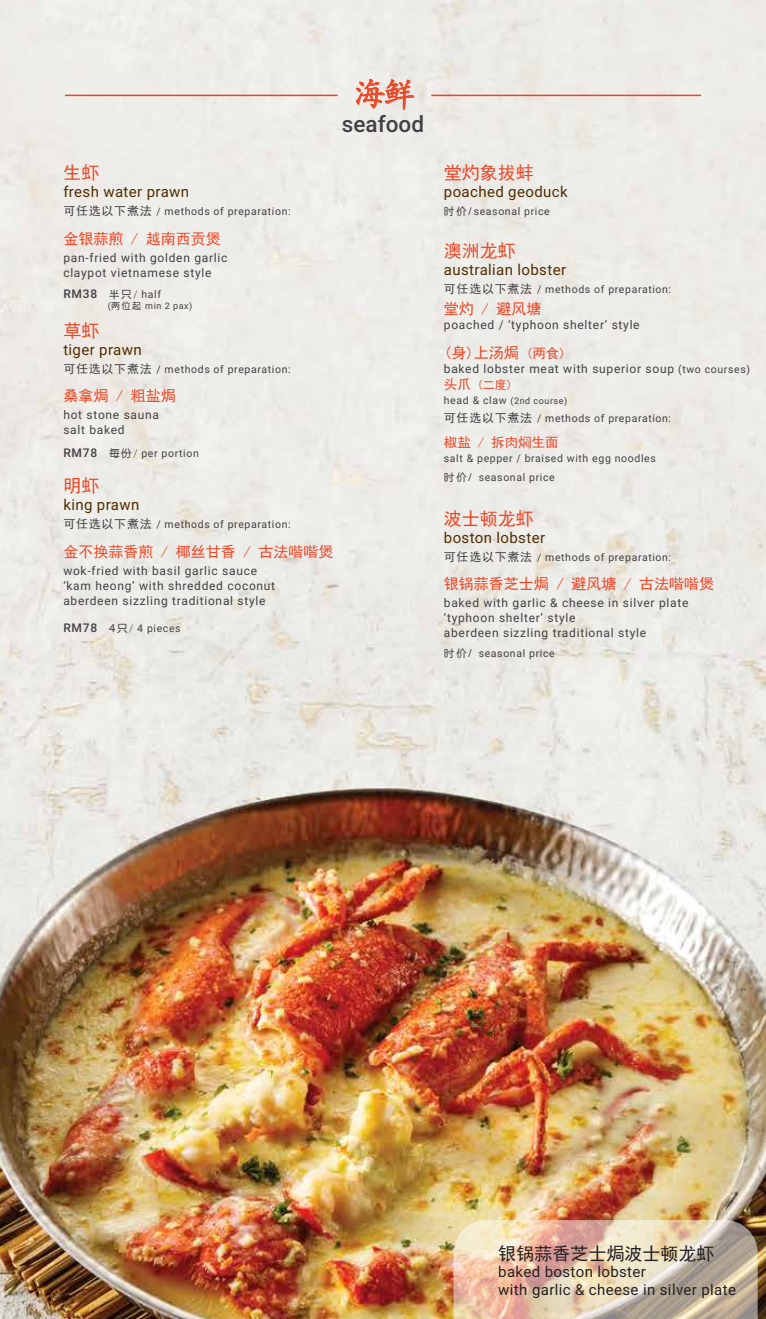
<style>
.page{position:relative;width:766px;height:1319px;background:#fff}
.page>*{position:absolute;margin:0;border:0;box-sizing:border-box;transform-origin:0 0}
.t1{font:33px "ST Kaiti";color:#ed4524}
.t2{font:500 22.5px "Roboto";color:#414042}
.t3{font:18px "Sim Hei";color:#ed4524}
.t4{font:18px "Sim Hei";color:#231f20}
.t5{font:15px "Roboto";letter-spacing:.025em;color:#4f2c00}
.t6{font:15px "Sim Hei";color:#ed4524}
.t7{font:15px/18px "Roboto";letter-spacing:.025em;color:#231f20}
.t8{font:13.5px "Sim Hei";color:#ed4524}
.t9{font:12px/15px "Roboto";letter-spacing:.06em;color:#414042}
.t10{font:500 12px "Roboto";color:#414042}
.t11{font:12px "Sim Hei";color:#ed4524}
.t12{font:10.5px/19.5px "Roboto";letter-spacing:.06em;color:#414042}
.t13{font:9px "Roboto";letter-spacing:.06em;color:#414042}
.s1{font-family:"Sim Hei";font-size:12px}
.s2{font-family:"i Yuan Ti";font-weight:400;font-size:10.5px}
.s3{font-weight:300;font-size:10.5px}
.s4{font-weight:400;font-size:10.5px}
.s5{font-family:"i Yuan Ti"}
.s6{font-weight:500;font-size:12px}
.s7{font-weight:300}
.s8{font-size:13.5px}
.s9{font-size:10.5px}
</style>
<div class="page">
<img style="left:0;top:0;width:765px;height:1318px">
<svg style="left:453px;top:1219px;width:304px;height:99px;background:#dbc2aa"></svg>
<svg style="left:355px;top:79px;width:59px;height:31px;background:#ecb9ac"></svg>
<hr style="left:431px;top:95px;width:269px;height:1px;background:#ed4524">
<hr style="left:65px;top:95px;width:272px;height:1px;background:#ed4524">
<h1 class="t1" style="left:352px;top:71px;width:64px">海鲜</h1>
<h2 class="t2" style="left:342px;top:108px;width:84px">seafood</h2>
<h3 class="t3" style="left:63px;top:164px;width:37px">生虾</h3>
<p class="t5" style="left:63px;top:181px;width:127px">fresh water prawn</p>
<p class="t12" style="left:63px;top:201px;width:229px"><span class="s1">可任选以下煮法</span> / methods of preparation:</p>
<p class="t6" style="left:63px;top:231px;width:159px">金银蒜煎 / 越南西贡煲</p>
<p class="t9" style="left:63px;top:249px;width:165px">pan-fried with golden garlic claypot vietnamese style</p>
<p class="t10" style="left:63px;top:285px;width:99px">RM38 <span class="s2">半只</span><span class="s3">/</span> <span class="s4">half</span></p>
<p class="t13" style="left:108px;top:299px;width:86px">(<span class="s5">两位起</span> min 2 pax)</p>
<h3 class="t3" style="left:63px;top:321px;width:37px">草虾</h3>
<p class="t5" style="left:63px;top:339px;width:80px">tiger prawn</p>
<p class="t12" style="left:63px;top:358px;width:229px"><span class="s1">可任选以下煮法</span> / methods of preparation:</p>
<p class="t6" style="left:63px;top:388px;width:114px">桑拿焗 / 粗盐焗</p>
<p class="t9" style="left:63px;top:407px;width:97px">hot stone sauna salt baked</p>
<p class="t12" style="left:63px;top:442px;width:137px"><span class="s6">RM78</span> <span class="s5">每份</span><span class="s7">/</span> per portion</p>
<h3 class="t3" style="left:63px;top:476px;width:37px">明虾</h3>
<p class="t5" style="left:63px;top:494px;width:77px">king prawn</p>
<p class="t12" style="left:63px;top:514px;width:229px"><span class="s1">可任选以下煮法</span> / methods of preparation:</p>
<p class="t6" style="left:63px;top:543px;width:272px">金不换蒜香煎 / 椰丝甘香 / 古法喈喈煲</p>
<p class="t9" style="left:63px;top:562px;width:213px">wok-fried with basil garlic sauce ‘kam heong’ with shredded coconut aberdeen sizzling traditional style</p>
<p class="t12" style="left:63px;top:617px;width:119px"><span class="s6">RM78</span> <span class="s5">4只</span><span class="s7">/</span> 4 pieces</p>
<h3 class="t3" style="left:444px;top:164px;width:91px">堂灼象拔蚌</h3>
<p class="t5" style="left:444px;top:181px;width:125px">poached geoduck</p>
<p class="t12" style="left:444px;top:201px;width:107px"><span class="s5">时价/</span>seasonal price</p>
<h3 class="t3" style="left:444px;top:241px;width:73px">澳洲龙虾</h3>
<p class="t5" style="left:444px;top:259px;width:124px">australian lobster</p>
<p class="t12" style="left:444px;top:279px;width:229px"><span class="s1">可任选以下煮法</span> / methods of preparation:</p>
<p class="t6" style="left:444px;top:301px;width:99px">堂灼 / 避风塘</p>
<p class="t9" style="left:444px;top:317px;width:197px">poached / ‘typhoon shelter’ style</p>
<p class="t6" style="left:444px;top:345px;width:124px">(身)上汤焗 <span class="s8">(两食)</span></p>
<p class="t9" style="left:444px;top:360px;width:307px">baked lobster meat with superior soup <span class="s9">(two courses)</span></p>
<p class="t11" style="left:444px;top:379px;width:70px"><span class="s8">头爪</span> (二度)</p>
<p class="t13" style="left:444px;top:394px;width:125px"><span class="s9">head &amp; claw</span> (2nd course)</p>
<p class="t12" style="left:444px;top:408px;width:229px"><span class="s1">可任选以下煮法</span> / methods of preparation:</p>
<p class="t8" style="left:444px;top:435px;width:116px">椒盐 / 拆肉焖生面</p>
<p class="t12" style="left:444px;top:448px;width:213px">salt &amp; pepper / braised with egg noodles<span class="s5">时价/</span> seasonal price</p>
<h3 class="t3" style="left:444px;top:509px;width:91px">波士顿龙虾</h3>
<p class="t5" style="left:444px;top:526px;width:103px">boston lobster</p>
<p class="t12" style="left:444px;top:546px;width:229px"><span class="s1">可任选以下煮法</span> / methods of preparation:</p>
<p class="t6" style="left:444px;top:576px;width:271px">银锅蒜香芝士焗 / 避风塘 / 古法喈喈煲</p>
<p class="t9" style="left:444px;top:595px;width:246px">baked with garlic &amp; cheese in silver plate ‘typhoon shelter’ style<br>aberdeen sizzling traditional style</p>
<p class="t12" style="left:444px;top:642px;width:112px"><span class="s5">时价/</span> seasonal price</p>
<h3 class="t4" style="left:498px;top:1244px;width:217px">银锅蒜香芝士焗波士顿龙虾</h3>
<p class="t7" style="left:498px;top:1261px;width:239px">baked boston lobster<br>with garlic &amp; cheese in silver plate</p>
</div>
